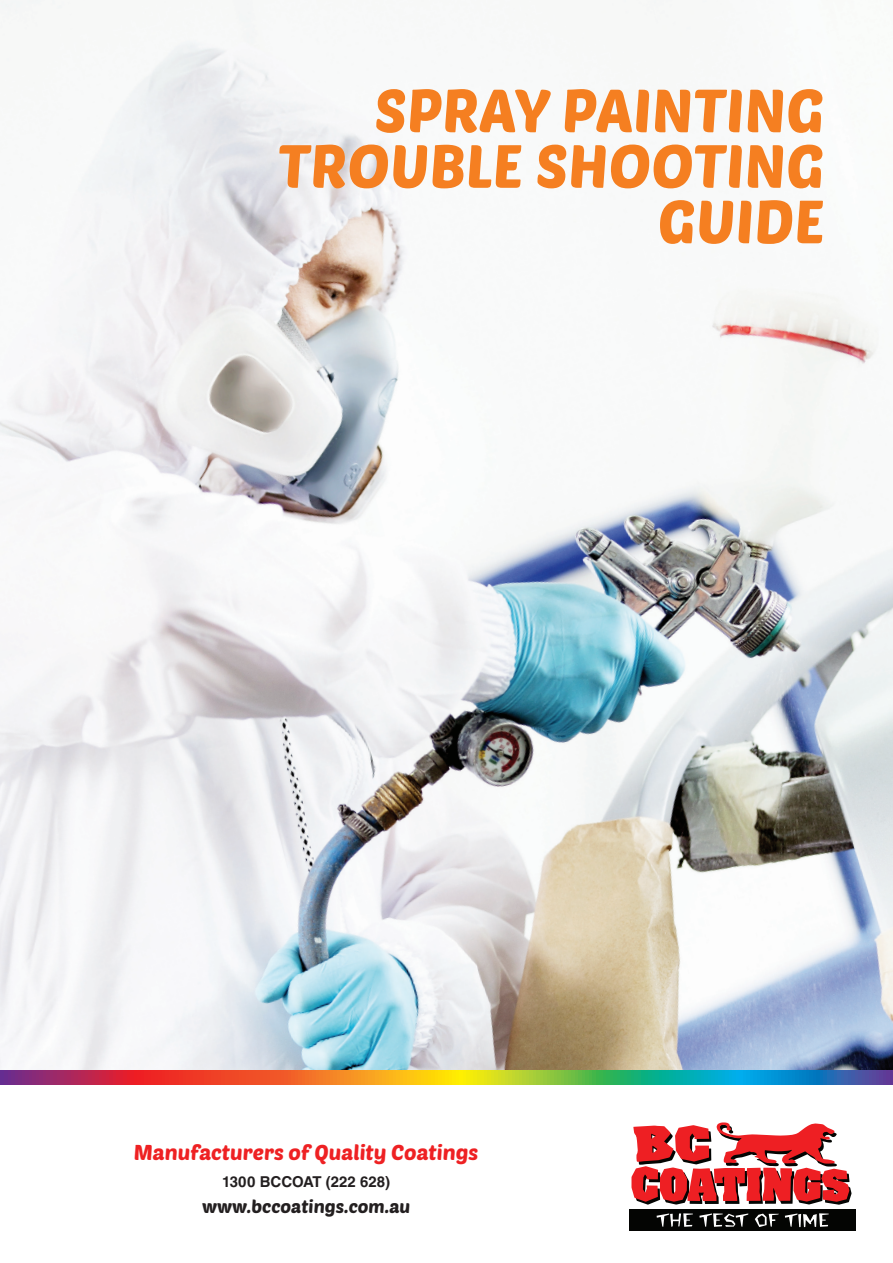
<style>
.page{position:relative;width:893px;height:1263px;background:#fff}
.page>*{position:absolute;margin:0;border:0;box-sizing:border-box;transform-origin:0 0}
.PRODUCT_TYPE_HEAD{font:60px/55.5px "Poetsen One";color:#f57f21;text-align:right}
.t1{font:21px "Poetsen One";color:#ee2123}
.t2{font:18px "Poetsen One";color:#231f20}
.t3{font:700 15px "Helvetica LT Std";color:#231f20}
</style>
<div class="page">
<img style="left:0;top:0;width:893px;height:1070px">
<div style="left:629px;top:1209px;width:227px;height:21px;background:#040503"></div>
<svg style="left:657px;top:1213px;width:36px;height:14px"></svg>
<svg style="left:699px;top:1213px;width:49px;height:14px"></svg>
<svg style="left:755px;top:1213px;width:24px;height:14px"></svg>
<svg style="left:785px;top:1213px;width:44px;height:14px"></svg>
<svg style="left:631px;top:1122px;width:220px;height:83px"></svg>
<svg style="left:0;top:1070px;width:893px;height:14px;background:#93805a"></svg>
<p class="PRODUCT_TYPE_HEAD" style="left:278px;top:81px;width:548px">SPRAY PAINTING<br>TROUBLE SHOOTING<br>GUIDE</p>
<p class="t1" style="left:134px;top:1139px;width:346px">Manufacturers of Quality Coatings</p>
<p class="t3" style="left:222px;top:1173px;width:170px">1300 BCCOAT (222 628)</p>
<p class="t2" style="left:202px;top:1195px;width:210px">www.bccoatings.com.au</p>
</div>
